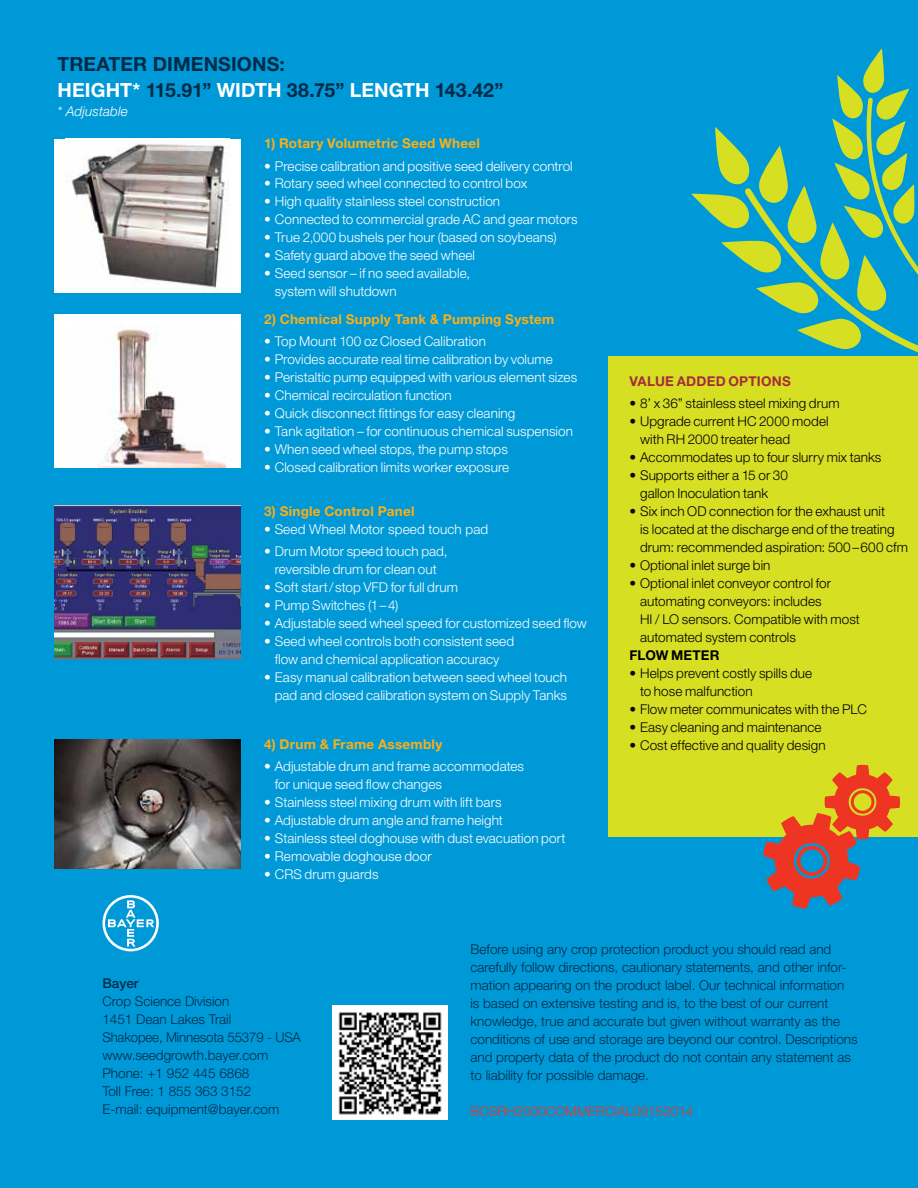
<style>
.page{position:relative;width:918px;height:1188px;background:#0099d8}
.page>*{position:absolute;margin:0;border:0;box-sizing:border-box;transform-origin:0 0}
.t1{font:700 19.5px "Helvetica Neue LT Std";letter-spacing:-.005em;color:#002b47}
.t2{font:700 19.5px "Helvetica Neue LT Std";color:#fff}
.t3{font:300 13.5px/18px "Helvetica Neue LT Std";letter-spacing:.005em;color:#fff}
.t4{font:300 13.5px/18px "Helvetica Neue LT Std";color:#002b47}
.t5{font:300 13.5px/18px "Helvetica Neue LT Std";letter-spacing:.005em;color:#000}
.t6{font:700 13.5px "Helvetica Neue LT Std";letter-spacing:.02em;color:#fcaf17}
.t7{font:300 13.5px "Helvetica Neue LT Std";color:#ee3524}
.t8{font:700 13.5px "Helvetica Neue LT Std";letter-spacing:.015em;color:#a72c39}
.t9{font:italic 300 13.5px "Helvetica Neue LT Std";letter-spacing:.01em;color:#fff}
.t10{font:700 13.5px "Helvetica Neue LT Std";color:#000}
.t11{font:500 13.5px "Helvetica Neue LT Std";color:#002b47}
.s1{color:#fff}
</style>
<div class="page">
<div style="left:608px;top:357px;width:310px;height:480px;background:#d7df23"></div>
<svg style="left:691px;top:48px;width:227px;height:309px"></svg>
<svg style="left:763px;top:765px;width:137px;height:144px"></svg>
<div style="left:54px;top:139px;width:187px;height:153px;background:#fff"></div>
<img style="left:65px;top:144px;width:164px;height:148px">
<div style="left:54px;top:314px;width:187px;height:154px;background:#fff"></div>
<img style="left:98px;top:328px;width:129px;height:140px">
<img style="left:54px;top:739px;width:187px;height:129px">
<img style="left:54px;top:505px;width:187px;height:154px">
<img style="left:333px;top:1005px;width:114px;height:115px">
<svg style="left:102px;top:895px;width:57px;height:56px"></svg>
<h1 class="t1" style="left:58px;top:52px;width:26px">Treater</h1>
<h1 class="t1" style="left:153px;top:52px;width:28px">Dimension</h1>
<h1 class="t1" style="left:267px;top:52px;width:20px">S:</h1>
<h1 class="t2" style="left:58px;top:78px;width:28px">Height</h1>
<h1 class="t1" style="left:132px;top:78px;width:115px"><span class="s1">*</span> 115.91” <span class="s1">Width</span></h1>
<h1 class="t1" style="left:287px;top:78px;width:89px">38.75” <span class="s1">Length</span></h1>
<h1 class="t1" style="left:435px;top:78px;width:70px">143.42”</h1>
<p class="t9" style="left:58px;top:103px;width:72px">* Adjustable</p>
<p class="t6" style="left:264px;top:135px;width:217px">1) Rotary Volumetric Seed Wheel</p>
<p class="t3" style="left:264px;top:156px;width:310px">• Precise calibration and positive seed delivery control</p>
<p class="t3" style="left:264px;top:174px;width:264px">• Rotary seed wheel connected to control box</p>
<p class="t3" style="left:264px;top:192px;width:237px">• High quality stainless steel construction</p>
<p class="t3" style="left:264px;top:210px;width:315px">• Connected to commercial grade AC and gear motors</p>
<p class="t3" style="left:264px;top:228px;width:294px">• True 2,000 bushels per hour (based on soybeans)</p>
<p class="t3" style="left:264px;top:246px;width:212px">• Safety guard above the seed wheel</p>
<p class="t3" style="left:275px;top:264px;width:197px;text-indent:-11px">• Seed sensor – if no seed available, system will shutdown</p>
<p class="t6" style="left:264px;top:310px;width:292px">2) Chemical Supply Tank &amp; Pumping System</p>
<p class="t3" style="left:264px;top:332px;width:223px">• Top Mount 100 oz Closed Calibration</p>
<p class="t3" style="left:264px;top:350px;width:290px">• Provides accurate real time calibration by volume</p>
<p class="t3" style="left:264px;top:368px;width:314px">• Peristaltic pump equipped with various element sizes</p>
<p class="t3" style="left:264px;top:386px;width:189px">• Chemical recirculation function</p>
<p class="t3" style="left:264px;top:404px;width:253px">• Quick disconnect fittings for easy cleaning</p>
<p class="t3" style="left:264px;top:422px;width:310px">• Tank agitation – for continuous chemical suspension</p>
<p class="t3" style="left:264px;top:440px;width:245px">• When seed wheel stops, the pump stops</p>
<p class="t3" style="left:264px;top:458px;width:247px">• Closed calibration limits worker exposure</p>
<p class="t6" style="left:264px;top:503px;width:152px">3) Single Control Panel</p>
<p class="t3" style="left:264px;top:520px;width:226px">• Seed Wheel Motor speed touch pad</p>
<p class="t3" style="left:264px;top:542px;width:185px;text-align:center">• Drum Motor speed touch pad, reversible drum for clean out</p>
<p class="t3" style="left:264px;top:578px;width:195px">• Soft start/stop VFD for full drum</p>
<p class="t3" style="left:264px;top:596px;width:136px">• Pump Switches (1–4)</p>
<p class="t3" style="left:264px;top:614px;width:324px">• Adjustable seed wheel speed for customized seed flow</p>
<p class="t3" style="left:264px;top:632px;width:251px;text-align:center">• Seed wheel controls both consistent seed flow and chemical application accuracy</p>
<p class="t3" style="left:264px;top:668px;width:305px;text-align:right">• Easy manual calibration between seed wheel touch pad and closed calibration system on Supply Tanks</p>
<p class="t6" style="left:264px;top:735px;width:180px">4) Drum &amp; Frame Assembly</p>
<p class="t3" style="left:275px;top:757px;width:251px;text-indent:-11px">• Adjustable drum and frame accommodates for unique seed flow changes</p>
<p class="t3" style="left:264px;top:793px;width:239px">• Stainless steel mixing drum with lift bars</p>
<p class="t3" style="left:264px;top:811px;width:240px">• Adjustable drum angle and frame height</p>
<p class="t3" style="left:264px;top:829px;width:303px">• Stainless steel doghouse with dust evacuation port</p>
<p class="t3" style="left:264px;top:847px;width:169px">• Removable doghouse door</p>
<p class="t3" style="left:264px;top:865px;width:116px">• CRS drum guards</p>
<p class="t8" style="left:629px;top:372px;width:19px">Value</p>
<p class="t8" style="left:677px;top:372px;width:20px">Added</p>
<p class="t8" style="left:729px;top:372px;width:30px">Options</p>
<p class="t5" style="left:629px;top:394px;width:212px">• 8’ x 36” stainless steel mixing drum</p>
<p class="t5" style="left:640px;top:412px;width:190px;text-indent:-11px">• Upgrade current HC 2000 model with RH 2000 treater head</p>
<p class="t5" style="left:630px;top:448px;width:253px">• Accommodates up to four slurry mix tanks</p>
<p class="t5" style="left:640px;top:466px;width:149px;text-indent:-11px">• Supports either a 15 or 30 gallon Inoculation tank</p>
<p class="t5" style="left:640px;top:502px;width:270px;text-indent:-11px">• Six inch OD connection for the exhaust unit<br>is located at the discharge end of the treating drum: recommended aspiration: 500–600 cfm</p>
<p class="t5" style="left:630px;top:556px;width:143px">• Optional inlet surge bin</p>
<p class="t5" style="left:640px;top:574px;width:221px;text-indent:-11px">• Optional inlet conveyor control for automating conveyors: includes<br>HI / LO sensors. Compatible with most automated system controls</p>
<p class="t10" style="left:630px;top:647px;width:20px">Flow</p>
<p class="t10" style="left:671px;top:647px;width:23px">Meter</p>
<p class="t5" style="left:640px;top:664px;width:174px;text-indent:-11px">• Helps prevent costly spills due to hose malfunction</p>
<p class="t5" style="left:629px;top:700px;width:239px">• Flow meter communicates with the PLC</p>
<p class="t5" style="left:629px;top:718px;width:194px">• Easy cleaning and maintenance</p>
<p class="t5" style="left:629px;top:736px;width:198px">• Cost effective and quality design</p>
<p class="t11" style="left:102px;top:975px;width:38px">Bayer</p>
<p class="t4" style="left:102px;top:992px;width:200px">Crop Science Division<br>1451 Dean Lakes Trail<br>Shakopee, Minnesota 55379 - USA www.seedgrowth.bayer.com<br>Phone: +1 952 445 6868<br>Toll Free: 1 855 363 3152<br>E-mail: equipment@bayer.com</p>
<p class="t4" style="left:471px;top:940px;width:389px">Before using any crop protection product you should read and carefully follow directions, cautionary statements, and other infor&shy;mation appearing on the product label. Our technical information<br>is based on extensive testing and is, to the best of our current knowledge, true and accurate but given without warranty as the conditions of use and storage are beyond our control. Descriptions and property data of the product do not contain any statement as to liability for possible damage.</p>
<p class="t7" style="left:471px;top:1103px;width:224px">BCSRH2000COMMERCIAL09152014</p>
</div>
